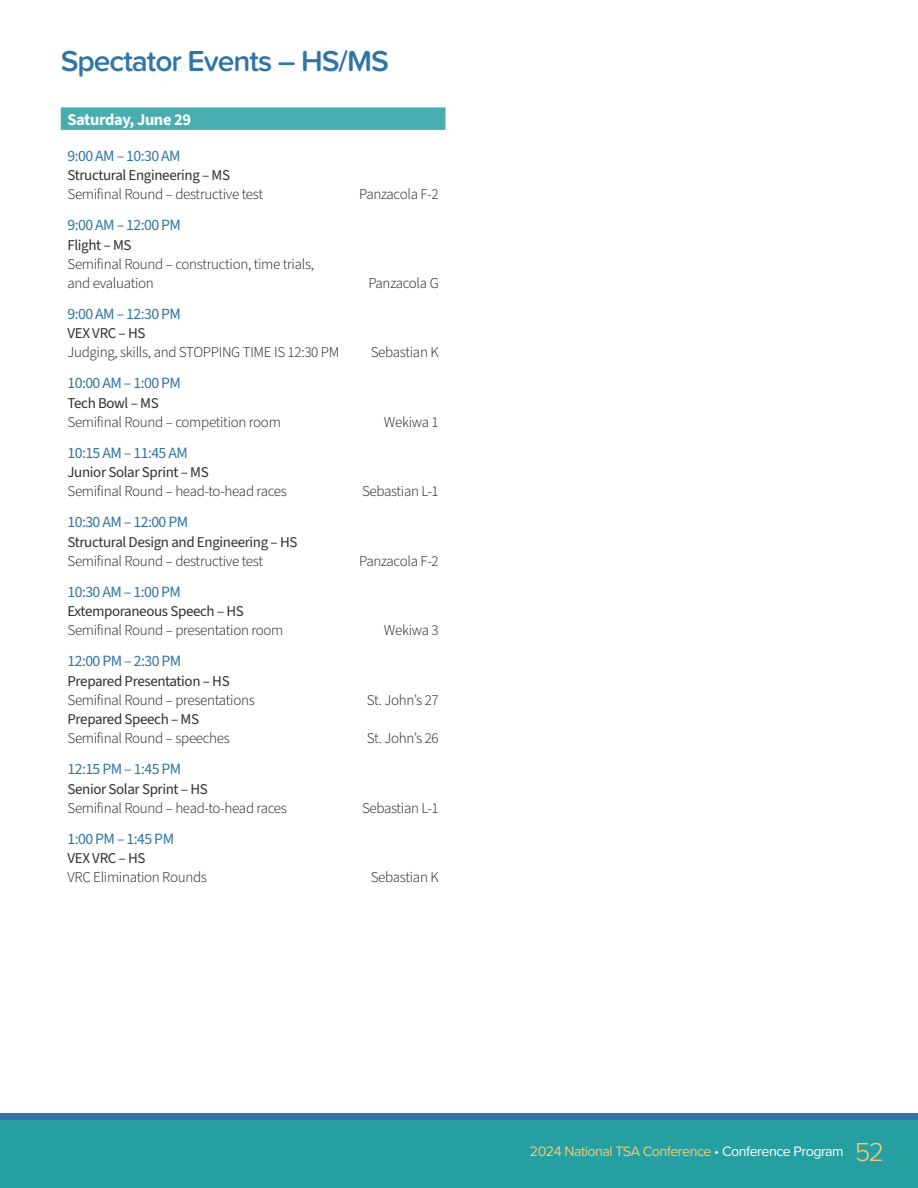
<style>
.page{position:relative;width:918px;height:1188px;background:#fff}
.page>*{position:absolute;margin:0;border:0;box-sizing:border-box;transform-origin:0 0}
.Subsequent_Header{font:600 30px "Proxima Soft";letter-spacing:-.035em;color:#3075a4}
.Competitive_Event_-_HS_MS{font:700 16.5px "Source Sans 3";letter-spacing:-.025em;color:#fff}
.Schedule-at-a-Glance_Time{font:15.75px "Source Sans 3";letter-spacing:-.035em;color:#3075a4}
.Schedule_Event___Location{font:300 15px "Source Sans 3";letter-spacing:-.02em;color:#231f20}
.Schedule_Event_Detail_-_1st{font:15px "Source Sans 3";letter-spacing:-.025em;color:#312f30}
.Schedule_Event___Location_-_1st_Line{font:300 15px "Source Sans 3";letter-spacing:-.02em;color:#231f20}
.t1{font:14.25px "Proxima Nova";letter-spacing:-.035em;color:#f4cb70}
.s1{font-weight:300;color:#fff}
.s2{color:#fff}
.s3{font-weight:300;font-size:27px}
</style>
<div class="page">
<div style="left:0;top:1114px;width:918px;height:67px;background:#3075a4"></div>
<div style="left:0;top:1120px;width:918px;height:68px;background:#269fa2"></div>
<div style="left:61px;top:107px;width:385px;height:23px;background:#47adb0"></div>
<p class="Subsequent_Header" style="left:61px;top:38px;width:330px">Spectator Events – HS/MS</p>
<p class="Competitive_Event_-_HS_MS" style="left:68px;top:108px;width:125px">Saturday, June 29</p>
<p class="Schedule-at-a-Glance_Time" style="left:68px;top:146px;width:115px">9:00 AM – 10:30 AM</p>
<p class="Schedule_Event_Detail_-_1st" style="left:68px;top:166px;width:164px">Structural Engineering – MS</p>
<p class="Schedule_Event___Location" style="left:68px;top:185px;width:197px">Semifinal Round – destructive test</p>
<p class="Schedule_Event___Location" style="left:359px;top:185px;width:81px">Panzacola F-2</p>
<p class="Schedule-at-a-Glance_Time" style="left:68px;top:215px;width:115px">9:00 AM – 12:00 PM</p>
<p class="Schedule_Event_Detail_-_1st" style="left:68px;top:236px;width:66px">Flight – MS</p>
<p class="Schedule_Event___Location_-_1st_Line" style="left:68px;top:255px;width:248px">Semifinal Round – construction, time trials,</p>
<p class="Schedule_Event___Location" style="left:68px;top:274px;width:88px">and evaluation</p>
<p class="Schedule_Event___Location" style="left:368px;top:274px;width:72px">Panzacola G</p>
<p class="Schedule-at-a-Glance_Time" style="left:68px;top:304px;width:115px">9:00 AM – 12:30 PM</p>
<p class="Schedule_Event_Detail_-_1st" style="left:68px;top:324px;width:80px">VEX VRC – HS</p>
<p class="Schedule_Event___Location" style="left:68px;top:343px;width:273px">Judging, skills, and STOPPING TIME IS 12:30 PM</p>
<p class="Schedule_Event___Location" style="left:371px;top:343px;width:69px">Sebastian K</p>
<p class="Schedule-at-a-Glance_Time" style="left:68px;top:373px;width:115px">10:00 AM – 1:00 PM</p>
<p class="Schedule_Event_Detail_-_1st" style="left:68px;top:394px;width:93px">Tech Bowl – MS</p>
<p class="Schedule_Event___Location" style="left:68px;top:413px;width:215px">Semifinal Round – competition room</p>
<p class="Schedule_Event___Location" style="left:384px;top:413px;width:56px">Wekiwa 1</p>
<p class="Schedule-at-a-Glance_Time" style="left:68px;top:443px;width:122px">10:15 AM – 11:45 AM</p>
<p class="Schedule_Event_Detail_-_1st" style="left:68px;top:463px;width:143px">Junior Solar Sprint – MS</p>
<p class="Schedule_Event___Location" style="left:68px;top:482px;width:221px">Semifinal Round – head-to-head races</p>
<p class="Schedule_Event___Location" style="left:362px;top:482px;width:78px">Sebastian L-1</p>
<p class="Schedule-at-a-Glance_Time" style="left:68px;top:512px;width:122px">10:30 AM – 12:00 PM</p>
<p class="Schedule_Event_Detail_-_1st" style="left:68px;top:532px;width:231px">Structural Design and Engineering – HS</p>
<p class="Schedule_Event___Location" style="left:68px;top:552px;width:197px">Semifinal Round – destructive test</p>
<p class="Schedule_Event___Location" style="left:359px;top:552px;width:81px">Panzacola F-2</p>
<p class="Schedule-at-a-Glance_Time" style="left:68px;top:582px;width:115px">10:30 AM – 1:00 PM</p>
<p class="Schedule_Event_Detail_-_1st" style="left:68px;top:602px;width:178px">Extemporaneous Speech – HS</p>
<p class="Schedule_Event___Location" style="left:68px;top:621px;width:217px">Semifinal Round – presentation room</p>
<p class="Schedule_Event___Location" style="left:384px;top:621px;width:56px">Wekiwa 3</p>
<p class="Schedule-at-a-Glance_Time" style="left:68px;top:651px;width:115px">12:00 PM – 2:30 PM</p>
<p class="Schedule_Event_Detail_-_1st" style="left:68px;top:671px;width:164px">Prepared Presentation – HS</p>
<p class="Schedule_Event___Location" style="left:68px;top:691px;width:189px">Semifinal Round – presentations</p>
<p class="Schedule_Event___Location" style="left:367px;top:691px;width:73px">St. John’s 27</p>
<p class="Schedule_Event_Detail_-_1st" style="left:68px;top:710px;width:133px">Prepared Speech – MS</p>
<p class="Schedule_Event___Location" style="left:68px;top:729px;width:164px">Semifinal Round – speeches</p>
<p class="Schedule_Event___Location" style="left:367px;top:729px;width:73px">St. John’s 26</p>
<p class="Schedule-at-a-Glance_Time" style="left:68px;top:759px;width:115px">12:15 PM – 1:45 PM</p>
<p class="Schedule_Event_Detail_-_1st" style="left:68px;top:779px;width:142px">Senior Solar Sprint – HS</p>
<p class="Schedule_Event___Location" style="left:68px;top:798px;width:221px">Semifinal Round – head-to-head races</p>
<p class="Schedule_Event___Location" style="left:362px;top:798px;width:78px">Sebastian L-1</p>
<p class="Schedule-at-a-Glance_Time" style="left:68px;top:828px;width:108px">1:00 PM – 1:45 PM</p>
<p class="Schedule_Event_Detail_-_1st" style="left:68px;top:849px;width:80px">VEX VRC – HS</p>
<p class="Schedule_Event___Location" style="left:68px;top:868px;width:141px">VRC Elimination Rounds</p>
<p class="Schedule_Event___Location" style="left:371px;top:868px;width:69px">Sebastian K</p>
<p class="t1" style="left:530px;top:1141px;width:356px">2024 National TSA Conference <span class="s1">•</span> <span class="s2">Conference Program</span> <span class="s3">52</span></p>
</div>
